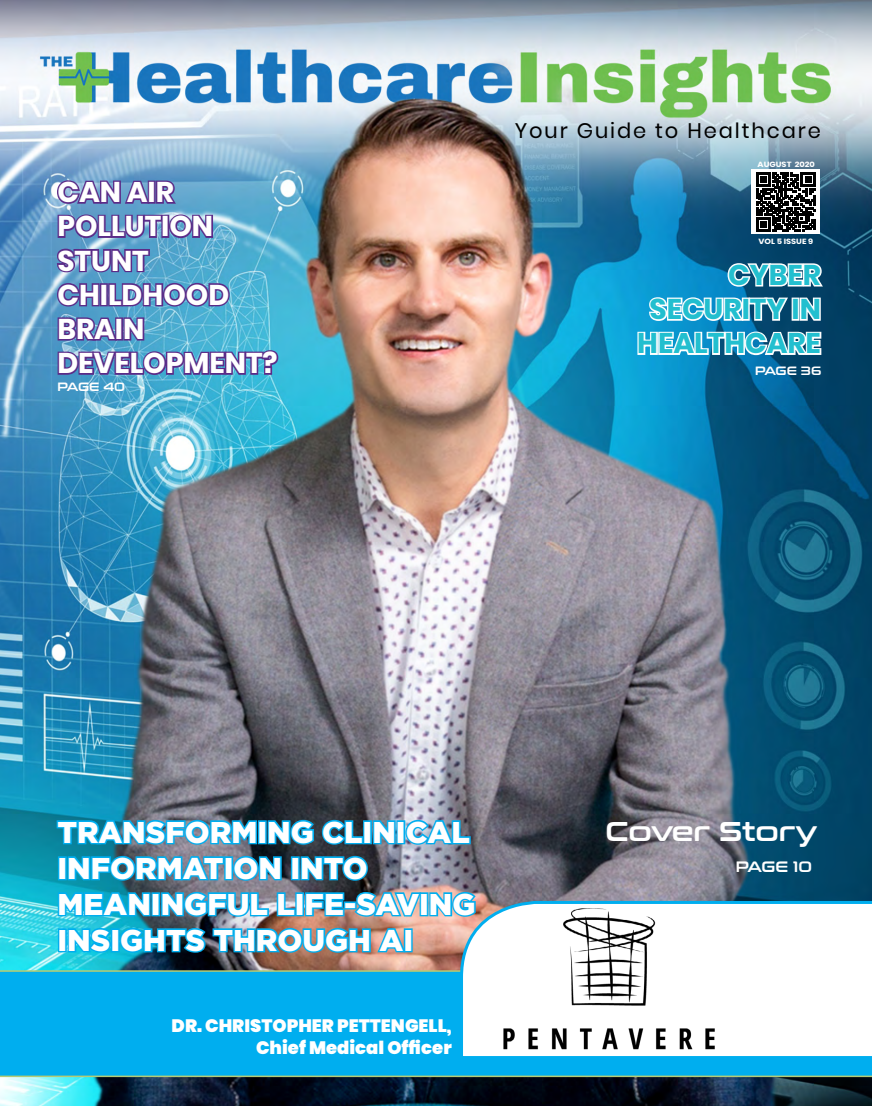
<style>
.page{position:relative;width:872px;height:1106px;background:#fff}
.page>*{position:absolute;margin:0;border:0;box-sizing:border-box;transform-origin:0 0}
.t1{font:900 30px/36px "Gotham";color:#fff}
.t2{font:700 28.5px/34.2px "Poppins";color:#fff}
.t3{font:700 28.5px/34.2px "Poppins";color:#22bfcf;text-align:right}
.t4{font:27px "Conthrax Sb";color:#fff}
.t5{font:21px "Poppins";letter-spacing:.09em;color:#000}
.t6{font:900 18px/21.6px "Poppins";color:#fff;text-align:right}
.t7{font:15px "Conthrax Sb";letter-spacing:-.02em;color:#fff}
.t8{font:12px "Conthrax Sb";letter-spacing:-.02em;color:#fff}
.t9{font:700 7.5px "Poppins";color:#fff;scale:1.11 1}
</style>
<div class="page">
<img style="left:0;top:0;width:872px;height:1106px">
<div style="left:0;top:969px;width:872px;height:108px;background:#00aeef"></div>
<svg style="left:458px;top:899px;width:414px;height:161px"></svg>
<svg style="left:752px;top:169px;width:68px;height:65px"></svg>
<svg style="left:756px;top:173px;width:59px;height:58px"></svg>
<svg style="left:55px;top:818px;width:203px;height:28px;background:#2590b8"></svg>
<div style="left:258px;top:820px;width:9px;height:24px;border:3px solid #00aeef"></div>
<svg style="left:266px;top:818px;width:99px;height:28px;background:#186888"></svg>
<div style="left:363px;top:820px;width:9px;height:24px;border:3px solid #00aeef"></div>
<svg style="left:371px;top:818px;width:26px;height:27px"></svg>
<div style="left:396px;top:820px;width:9px;height:24px;border:3px solid #00aeef"></div>
<svg style="left:404px;top:818px;width:68px;height:28px;background:#54a0c4"></svg>
<div style="left:58px;top:856px;width:9px;height:24px;border:3px solid #00aeef"></div>
<svg style="left:66px;top:854px;width:160px;height:28px;background:#2792b9"></svg>
<div style="left:224px;top:856px;width:9px;height:24px;border:3px solid #00aeef"></div>
<svg style="left:232px;top:854px;width:51px;height:28px"></svg>
<div style="left:291px;top:856px;width:9px;height:24px;border:3px solid #00aeef"></div>
<svg style="left:299px;top:854px;width:70px;height:28px;background:#1a6c8e"></svg>
<svg style="left:56px;top:890px;width:96px;height:28px;background:#0fa5d1"></svg>
<div style="left:151px;top:892px;width:9px;height:24px;border:3px solid #00aeef"></div>
<img style="left:160px;top:890px;width:137px;height:28px">
<div style="left:295px;top:892px;width:9px;height:24px;border:3px solid #00aeef"></div>
<svg style="left:303px;top:890px;width:43px;height:27px"></svg>
<div style="left:344px;top:901px;width:13px;height:8px;border:3px solid #00aeef"></div>
<img style="left:352px;top:890px;width:126px;height:28px">
<div style="left:58px;top:928px;width:9px;height:24px;border:3px solid #00aeef"></div>
<img style="left:66px;top:926px;width:342px;height:28px">
<div style="left:404px;top:928px;width:9px;height:24px;border:3px solid #00aeef"></div>
<svg style="left:725px;top:261px;width:99px;height:28px"></svg>
<svg style="left:647px;top:295px;width:143px;height:28px"></svg>
<div style="left:791px;top:297px;width:8px;height:24px;border:3px solid #fff"></div>
<svg style="left:798px;top:296px;width:24px;height:26px"></svg>
<svg style="left:636px;top:329px;width:187px;height:28px"></svg>
<svg style="left:55px;top:178px;width:122px;height:28px;background:#686dad"></svg>
<svg style="left:56px;top:212px;width:158px;height:28px;background:#646cac"></svg>
<svg style="left:55px;top:246px;width:96px;height:28px;background:#5f69ab"></svg>
<svg style="left:55px;top:281px;width:46px;height:28px"></svg>
<div style="left:100px;top:283px;width:8px;height:23px;border:3px solid #5b2c88"></div>
<svg style="left:107px;top:281px;width:125px;height:28px;background:#586cac"></svg>
<svg style="left:56px;top:315px;width:224px;height:63px;background:#5584ba"></svg>
<p class="t5" style="left:515px;top:119px;width:307px">Your Guide to Healthcare</p>
<p class="t2" style="left:57px;top:175px;width:222px">CAN AIR<br>POLLUTION<br>STUNT<br>CHILDHOOD<br>BRAIN<br>DEVELOPMENT?</p>
<p class="t8" style="left:57px;top:377px;width:69px">PAGE 40</p>
<p class="t9" style="left:757px;top:160px;width:53px">AUGUST 2020</p>
<p class="t9" style="left:758px;top:236px;width:51px">VOL 5 ISSUE 9</p>
<p class="t3" style="left:637px;top:258px;width:185px">CYBER<br>SECURITY IN<br>HEALTHCARE</p>
<p class="t8" style="left:755px;top:362px;width:68px">PAGE 36</p>
<p class="t1" style="left:57px;top:813px;width:420px">TRANSFORMING CLINICAL<br>INFORMATION INTO<br>MEANINGFUL LIFE-SAVING<br>INSIGHTS THROUGH AI</p>
<p class="t4" style="left:605px;top:811px;width:213px">Cover Story</p>
<p class="t7" style="left:736px;top:855px;width:78px">PAGE 10</p>
<p class="t6" style="left:172px;top:1015px;width:282px">DR. CHRISTOPHER PETTENGELL,<br>Chief Medical Officer</p>
</div>
